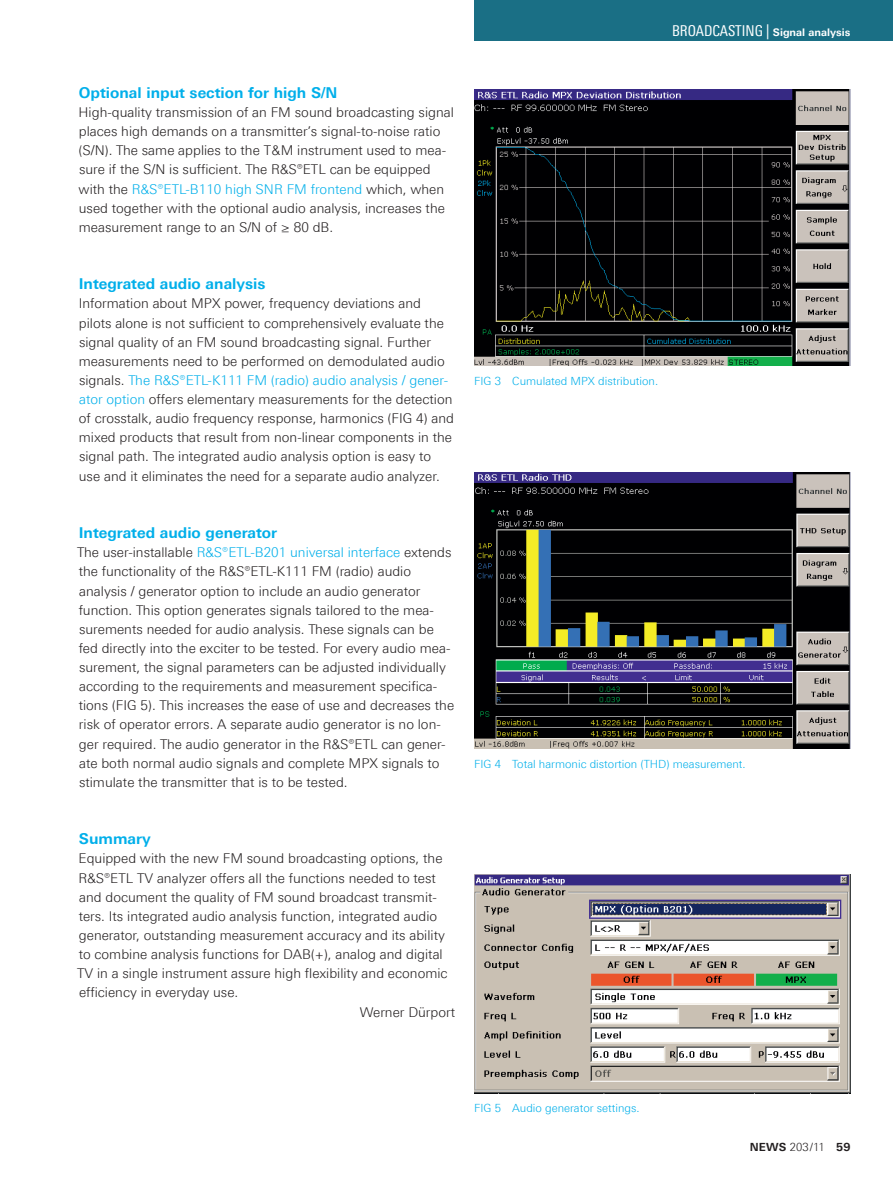
<style>
.page{position:relative;width:893px;height:1191px;background:#fff}
.page>*{position:absolute;margin:0;border:0;box-sizing:border-box;transform-origin:0 0}
.t1{font:700 15px "Linotype Univers 630";color:#00afea}
.t2{font:300 13.5px/19.2px "Linotype Univers 330";color:#231f20}
.t3{font:300 11.25px "Linotype Univers 330";color:#00afea}
.t4{font:700 11.25px "Linotype Univers 630";letter-spacing:.015em;color:#231f20}
.t5{font:700 10.5px "Linotype Univers 630";color:#fff}
.s1{color:#00afea}
.s2{font-family:"Linotype Univers 420 Cn";font-weight:400;font-size:15px}
.s3{font-family:"Linotype Univers 330";font-weight:300}
</style>
<div class="page">
<img style="left:474px;top:89px;width:376px;height:277px">
<img style="left:474px;top:472px;width:376px;height:276px">
<img style="left:474px;top:874px;width:376px;height:219px">
<div style="left:474px;top:0;width:419px;height:40px;background:#1a6f85"></div>
<p class="t1" style="left:79px;top:83px;width:260px">Optional input section for high S/N</p>
<p class="t2" style="left:79px;top:102px;width:377px">High-quality transmission of an FM sound broadcasting signal places high demands on a transmitter’s signal-to-noise ratio (S/N). The same applies to the T&amp;M instrument used to mea&shy;sure if the S/N is sufficient. The R&amp;S®ETL can be equipped with the <span class="s1">R&amp;S®ETL-B110 high SNR FM frontend</span> which, when used together with the optional audio analysis, increases the measurement range to an S/N of ≥ 80 dB.</p>
<p class="t1" style="left:79px;top:275px;width:188px">Integrated audio analysis</p>
<p class="t2" style="left:79px;top:294px;width:377px">Information about MPX power, frequency deviations and pilots alone is not sufficient to comprehensively evaluate the signal quality of an FM sound broadcasting signal. Further measurements need to be performed on demodulated audio signals. <span class="s1">The R&amp;S®ETL-K111 FM (radio) audio analysis / gener&shy;ator option</span> offers elementary measurements for the detection of crosstalk, audio frequency response, harmonics (FIG 4) and mixed products that result from non-linear components in the signal path. The integrated audio analysis option is easy to use and it eliminates the need for a separate audio analyzer.</p>
<p class="t1" style="left:79px;top:524px;width:200px">Integrated audio generator</p>
<p class="t2" style="left:77px;top:542px;width:379px">The user-installable <span class="s1">R&amp;S®ETL-B201 universal interface</span> extends the functionality of the R&amp;S®ETL-K111 FM (radio) audio analysis / generator option to include an audio generator function. This option generates signals tailored to the mea&shy;surements needed for audio analysis. These signals can be fed directly into the exciter to be tested. For every audio mea&shy;surement, the signal parameters can be adjusted individually according to the requirements and measurement specifica&shy;tions (FIG 5). This increases the ease of use and decreases the risk of operator errors. A separate audio generator is no lon&shy;ger required. The audio generator in the R&amp;S®ETL can gener&shy;ate both normal audio signals and complete MPX signals to stimulate the transmitter that is to be tested.</p>
<p class="t1" style="left:79px;top:830px;width:73px">Summary</p>
<p class="t2" style="left:79px;top:849px;width:365px">Equipped with the new FM sound broadcasting options, the</p>
<p class="t2" style="left:79px;top:868px;width:359px">R&amp;S®ETL TV analyzer offers all the functions needed to test</p>
<p class="t2" style="left:79px;top:887px;width:359px">and document the quality of FM sound broadcast transmit-</p>
<p class="t2" style="left:79px;top:906px;width:360px">ters. Its integrated audio analysis function, integrated audio</p>
<p class="t2" style="left:79px;top:925px;width:367px">generator, outstanding measurement accuracy and its ability</p>
<p class="t2" style="left:79px;top:944px;width:366px">to combine analysis functions for DAB(+), analog and digital</p>
<p class="t2" style="left:77px;top:963px;width:372px">TV in a single instrument assure high flexibility and economic</p>
<p class="t2" style="left:79px;top:983px;width:161px">efficiency in everyday use.</p>
<p class="t2" style="left:360px;top:1002px;width:97px">Werner Dürport</p>
<p class="t5" style="left:672px;top:26px;width:180px"><span class="s2">BROADCASTING |</span> Signal analysis</p>
<p class="t3" style="left:474px;top:374px;width:186px">FIG 3 Cumulated MPX distribution.</p>
<p class="t3" style="left:474px;top:757px;width:273px">FIG 4 Total harmonic distortion (THD) measurement.</p>
<p class="t3" style="left:474px;top:1101px;width:167px">FIG 5 Audio generator settings.</p>
<p class="t4" style="left:750px;top:1139px;width:102px">NEWS <span class="s3">203/11</span> 59</p>
</div>
